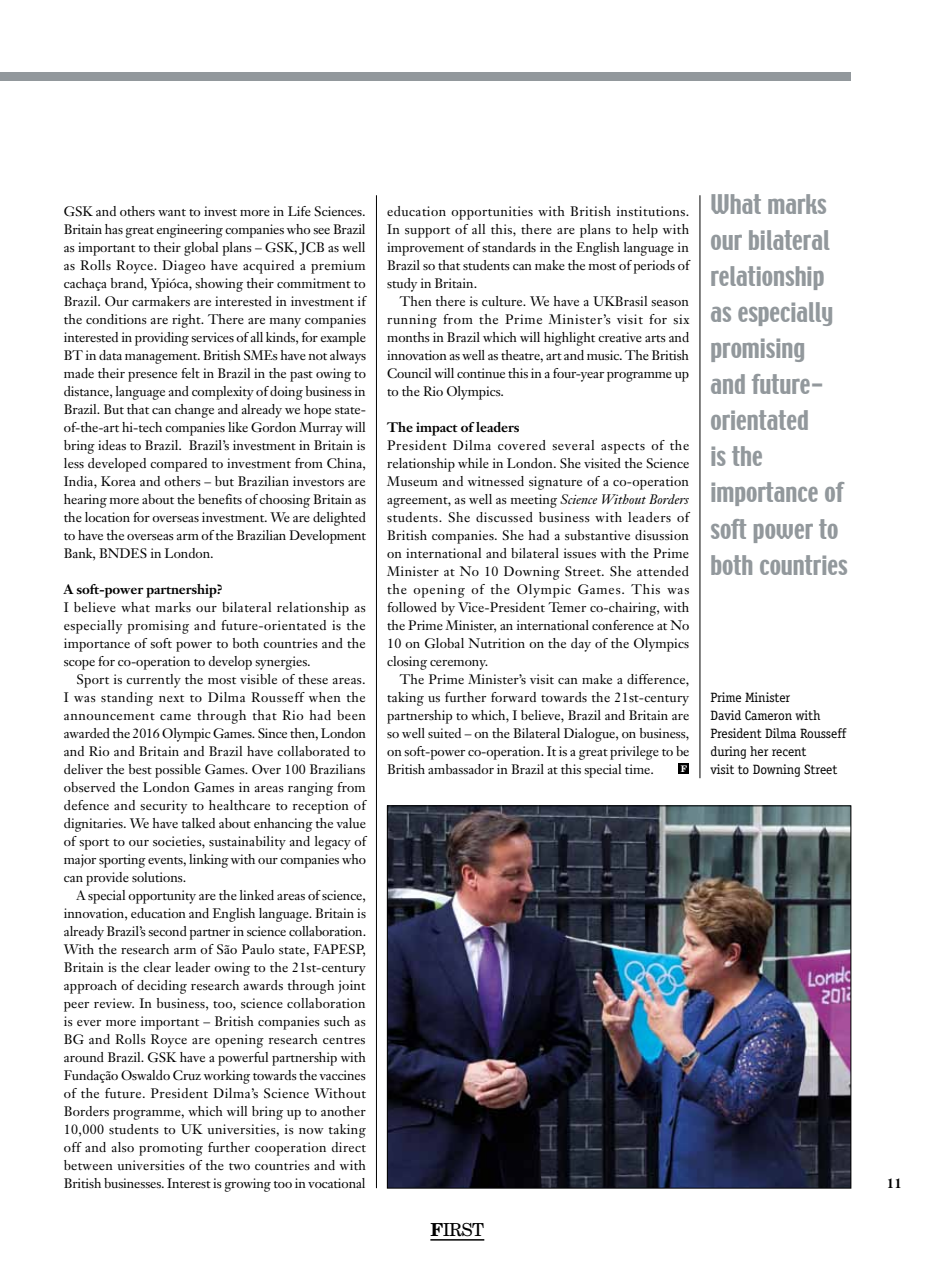
<style>
.page{position:relative;width:936px;height:1263px;background:#fff}
.page>*{position:absolute;margin:0;border:0;box-sizing:border-box;transform-origin:0 0}
.t1{font:24px/36px "Techno";color:#92989c}
.t2{font:18px "New Century Schlbk";color:#000}
.t3{font:13.5px/18px "Janson Text";letter-spacing:-.005em;color:#000;text-align:justify}
.t4{font:13.5px/18px "Officina Serif";letter-spacing:-.005em;color:#000}
.t5{font:700 13.5px "Janson Text";letter-spacing:-.005em;color:#000}
.t6{font:700 9px "New Century Schlbk";color:#fff}
.s1{font-style:italic}
.s2{font-weight:700}
</style>
<div class="page">
<div style="left:0;top:72px;width:850px;height:9px;background:#92989c"></div>
<hr style="left:376px;top:195px;width:1px;height:993px;background:#000">
<hr style="left:699px;top:195px;width:1px;height:583px;background:#000">
<div style="left:678px;top:763px;width:11px;height:11px;background:#000"></div>
<hr style="left:430px;top:1239px;width:54px;height:1px;background:#000">
<img style="left:389px;top:808px;width:460px;height:378px">
<p class="t3" style="left:64px;top:202px;width:304px">GSK and others want to invest more in Life Sciences.<br>Britain has great engineering companies who see Brazil as important to their global plans – GSK, JCB as well as Rolls Royce. Diageo have acquired a premium cachaça brand, Ypióca, showing their commitment to Brazil. Our carmakers are interested in investment if the conditions are right. There are many companies interested in providing services of all kinds, for example BT in data management. British SMEs have not always made their presence felt in Brazil in the past owing to distance, language and complexity of doing business in Brazil. But that can change and already we hope state&shy;of-the-art hi-tech companies like Gordon Murray will bring ideas to Brazil. Brazil’s investment in Britain is less developed compared to investment from China, India, Korea and others – but Brazilian investors are hearing more about the benefits of choosing Britain as the location for overseas investment. We are delighted to have the overseas arm of the Brazilian Development Bank, BNDES in London.</p>
<p class="t5" style="left:64px;top:581px;width:160px">A soft-power partnership?</p>
<p class="t3" style="left:64px;top:598px;width:303px">I believe what marks our bilateral relationship as especially promising and future-orientated is the importance of soft power to both countries and the scope for co-operation to develop synergies.</p>
<p class="t3" style="left:64px;top:670px;width:304px;text-indent:13px">Sport is currently the most visible of these areas.<br>I was standing next to Dilma Rousseff when the announcement came through that Rio had been awarded the 2016 Olympic Games. Since then, London and Rio and Britain and Brazil have collaborated to deliver the best possible Games. Over 100 Brazilians observed the London Games in areas ranging from defence and security to healthcare to reception of dignitaries. We have talked about enhancing the value of sport to our societies, sustainability and legacy of major sporting events, linking with our companies who can provide solutions.</p>
<p class="t3" style="left:64px;top:886px;width:304px;text-indent:13px">A special opportunity are the linked areas of science, innovation, education and English language. Britain is already Brazil’s second partner in science collaboration.<br>With the research arm of São Paulo state, FAPESP, Britain is the clear leader owing to the 21st-century approach of deciding research awards through joint peer review. In business, too, science collaboration is ever more important – British companies such as BG and Rolls Royce are opening research centres around Brazil. GSK have a powerful partnership with Fundação Oswaldo Cruz working towards the vaccines of the future. President Dilma’s Science Without Borders programme, which will bring up to another 10,000 students to UK universities, is now taking off and also promoting further cooperation direct between universities of the two countries and with British businesses. Interest is growing too in vocational</p>
<p class="t3" style="left:387px;top:202px;width:303px">education opportunities with British institutions.<br>In support of all this, there are plans to help with improvement of standards in the English language in Brazil so that students can make the most of periods of study in Britain.</p>
<p class="t3" style="left:387px;top:292px;width:304px;text-indent:13px">Then there is culture. We have a UKBrasil season running from the Prime Minister’s visit for six months in Brazil which will highlight creative arts and innovation as well as theatre, art and music. The British Council will continue this in a four-year programme up to the Rio Olympics.</p>
<p class="t5" style="left:387px;top:418px;width:134px">The impact of leaders</p>
<p class="t3" style="left:387px;top:436px;width:304px">President Dilma covered several aspects of the relationship while in London. She visited the Science Museum and witnessed signature of a co-operation agreement, as well as meeting <span class="s1">Science Without Borders </span>students. She discussed business with leaders of British companies. She had a substantive disussion on international and bilateral issues with the Prime Minister at No 10 Downing Street. She attended the opening of the Olympic Games. This was followed by Vice-President Temer co-chairing, with the Prime Minister, an international conference at No 10 on Global Nutrition on the day of the Olympics closing ceremony.</p>
<p class="t3" style="left:387px;top:670px;width:304px;text-indent:13px">The Prime Minister’s visit can make a difference, taking us further forward towards the 21st-century partnership to which, I believe, Brazil and Britain are so well suited – on the Bilateral Dialogue, on business, on soft-power co-operation. It is a great privilege to be British ambassador in Brazil at this special time.</p>
<p class="t6" style="left:680px;top:763px;width:8px">F</p>
<h2 class="t2" style="left:430px;top:1218px;width:55px"><span class="s2">F</span>IRST</h2>
<h1 class="t1" style="left:710px;top:188px;width:139px">What marks our bilateral relationship as especially promising<br>and future&shy;orientated<br>is the importance of soft power to both countries</h1>
<p class="t4" style="left:710px;top:688px;width:137px">Prime Minister<br>David Cameron with<br>President Dilma Rousseff during her recent<br>visit to Downing Street</p>
<p class="t5" style="left:886px;top:1174px;width:17px">11</p>
</div>
